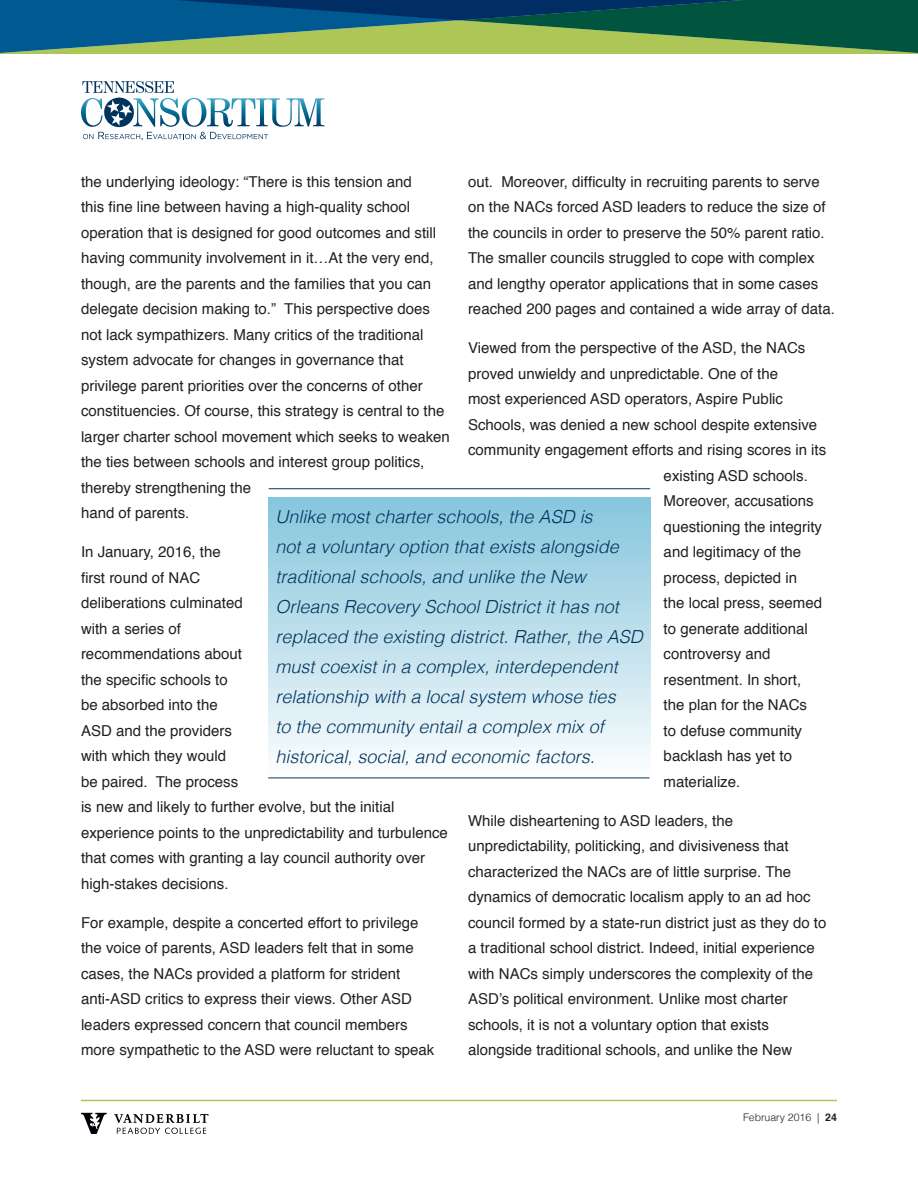
<style>
.page{position:relative;width:918px;height:1188px;background:#fff}
.page>*{position:absolute;margin:0;border:0;box-sizing:border-box;transform-origin:0 0}
.t1{font:italic 300 18px/30px "Helvetica";color:#00345e}
.t2{font:15px/25.5px "Helvetica";color:#231f20}
.t3{font:300 10.5px "Helvetica";color:#231f20}
.s1{font-weight:700}
</style>
<div class="page">
<svg style="left:0;top:0;width:918px;height:54px;background:#387662"></svg>
<svg style="left:81px;top:81px;width:243px;height:59px"></svg>
<hr style="left:81px;top:1100px;width:756px;height:1px;background:#adc656">
<svg style="left:81px;top:1113px;width:26px;height:21px"></svg>
<svg style="left:114px;top:1114px;width:94px;height:20px"></svg>
<div style="left:269px;top:497px;width:381px;height:281px;background:linear-gradient(to bottom,#84c5dc,#fcfdfd)"></div>
<hr style="left:269px;top:488px;width:381px;height:1px;background:#00345e">
<hr style="left:268px;top:778px;width:382px;height:1px;background:#00345e">
<p class="t2" style="left:468px;top:170px;width:368px">out. Moreover, difficulty in recruiting parents to serve on the NACs forced ASD leaders to reduce the size of the councils in order to preserve the 50% parent ratio.<br>The smaller councils struggled to cope with complex and lengthy operator applications that in some cases reached 200 pages and contained a wide array of data.</p>
<p class="t2" style="left:468px;top:336px;width:339px">Viewed from the perspective of the ASD, the NACs</p>
<p class="t2" style="left:468px;top:362px;width:312px">proved unwieldy and unpredictable. One of the</p>
<p class="t2" style="left:468px;top:387px;width:317px">most experienced ASD operators, Aspire Public</p>
<p class="t2" style="left:468px;top:413px;width:351px">Schools, was denied a new school despite extensive</p>
<p class="t2" style="left:468px;top:438px;width:360px">community engagement efforts and rising scores in its</p>
<p class="t2" style="left:664px;top:464px;width:146px">existing ASD schools.</p>
<p class="t2" style="left:664px;top:489px;width:152px">Moreover, accusations</p>
<p class="t2" style="left:664px;top:515px;width:160px">questioning the integrity</p>
<p class="t2" style="left:664px;top:540px;width:139px">and legitimacy of the</p>
<p class="t2" style="left:664px;top:566px;width:135px">process, depicted in</p>
<p class="t2" style="left:664px;top:591px;width:160px">the local press, seemed</p>
<p class="t2" style="left:664px;top:617px;width:146px">to generate additional</p>
<p class="t2" style="left:664px;top:642px;width:108px">controversy and</p>
<p class="t2" style="left:664px;top:668px;width:139px">resentment. In short,</p>
<p class="t2" style="left:664px;top:693px;width:145px">the plan for the NACs</p>
<p class="t2" style="left:664px;top:719px;width:140px">to defuse community</p>
<p class="t2" style="left:664px;top:744px;width:130px">backlash has yet to</p>
<p class="t2" style="left:664px;top:770px;width:78px">materialize.</p>
<p class="t2" style="left:468px;top:809px;width:360px">While disheartening to ASD leaders, the unpredictability, politicking, and divisiveness that characterized the NACs are of little surprise. The dynamics of democratic localism apply to an ad hoc council formed by a state-run district just as they do to a traditional school district. Indeed, initial experience with NACs simply underscores the complexity of the ASD’s political environment. Unlike most charter schools, it is not a voluntary option that exists alongside traditional schools, and unlike the New</p>
<p class="t2" style="left:81px;top:170px;width:370px">the underlying ideology: “There is this tension and<br>this fine line between having a high-quality school operation that is designed for good outcomes and still having community involvement in it…At the very end, though, are the parents and the families that you can delegate decision making to.” This perspective does not lack sympathizers. Many critics of the traditional system advocate for changes in governance that privilege parent priorities over the concerns of other constituencies. Of course, this strategy is central to the larger charter school movement which seeks to weaken the ties between schools and interest group politics, thereby strengthening the<br>hand of parents.</p>
<p class="t2" style="left:81px;top:540px;width:368px">In January, 2016, the<br>first round of NAC<br>deliberations culminated<br>with a series of<br>recommendations about<br>the specific schools to<br>be absorbed into the<br>ASD and the providers<br>with which they would<br>be paired. The process<br>is new and likely to further evolve, but the initial experience points to the unpredictability and turbulence that comes with granting a lay council authority over high-stakes decisions.</p>
<p class="t2" style="left:81px;top:911px;width:355px">For example, despite a concerted effort to privilege the voice of parents, ASD leaders felt that in some cases, the NACs provided a platform for strident anti-ASD critics to express their views. Other ASD leaders expressed concern that council members more sympathetic to the ASD were reluctant to speak</p>
<p class="t1" style="left:276px;top:504px;width:369px">Unlike most charter schools, the ASD is<br>not a voluntary option that exists alongside traditional schools, and unlike the New Orleans Recovery School District it has not replaced the existing district. Rather, the ASD must coexist in a complex, interdependent relationship with a local system whose ties<br>to the community entail a complex mix of historical, social, and economic factors.</p>
<p class="t3" style="left:743px;top:1113px;width:95px">February 2016 | <span class="s1">24</span></p>
</div>
